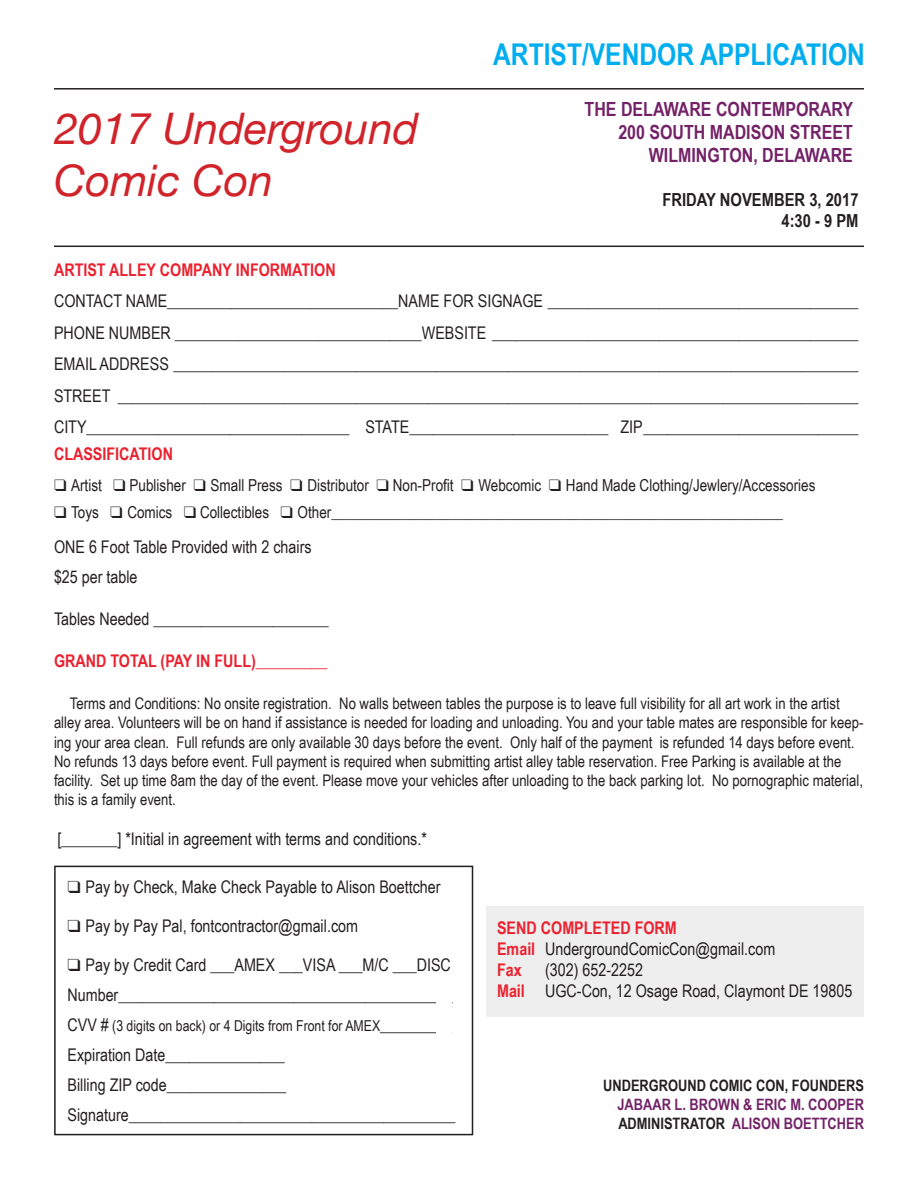
<style>
.page{position:relative;width:918px;height:1188px;background:#fff}
.page>*{position:absolute;margin:0;border:0;box-sizing:border-box;transform-origin:0 0}
.t1{font:italic 43.5px/52.2px "Helvetica Neue";color:#d1232a}
.t2{font:700 30px "Arial Narrow";color:#00aeef}
.t3{font:700 19.5px "Arial Narrow";color:#732268}
.t4{font:700 18px "Arial Narrow";color:#231f20}
.t5{font:17.4px "Arial Narrow";color:#231f20}
.t6{font:700 17.4px "Arial Narrow";color:#eb212f}
.t7{font:16.5px "Arial Narrow";color:#231f20}
.t8{font:16.05px/19.2px "Arial Narrow";color:#231f20}
.t9{font:700 15.75px "Arial Narrow";color:#732268}
.t10{font:700 15.75px "Arial Narrow";color:#231f20}
.t11{font:15px "Arial Narrow";color:#231f20}
.s1{font-size:17.4px}
.s2{font-weight:700;color:#eb212f}
.s3{color:#231f20}
</style>
<div class="page">
<div style="left:486px;top:906px;width:378px;height:111px;background:#eeeeef"></div>
<hr style="left:54px;top:88px;width:810px;height:2px;background:#231f20">
<hr style="left:54px;top:246px;width:810px;height:1px;background:#231f20">
<div style="left:54px;top:866px;width:419px;height:269px;border:2px solid #231f20"></div>
<p class="t1" style="left:54px;top:105px;width:366px">2017 Underground<br>Comic Con</p>
<p class="t2" style="left:493px;top:32px;width:373px">ARTIST/VENDOR APPLICATION</p>
<p class="t3" style="left:585px;top:94px;width:270px">THE DELAWARE CONTEMPORARY</p>
<p class="t3" style="left:618px;top:117px;width:236px">200 SOUTH MADISON STREET</p>
<p class="t3" style="left:649px;top:141px;width:206px">WILMINGTON, DELAWARE</p>
<p class="t4" style="left:663px;top:186px;width:198px">FRIDAY NOVEMBER 3, 2017</p>
<p class="t4" style="left:781px;top:207px;width:79px">4:30 - 9 PM</p>
<p class="t6" style="left:54px;top:257px;width:283px">ARTIST ALLEY COMPANY INFORMATION</p>
<p class="t5" style="left:54px;top:289px;width:806px">CONTACT NAME_____________________________NAME FOR SIGNAGE _______________________________________</p>
<p class="t5" style="left:54px;top:320px;width:806px">PHONE NUMBER _______________________________WEBSITE ______________________________________________</p>
<p class="t5" style="left:54px;top:352px;width:806px">EMAIL ADDRESS ______________________________________________________________________________________</p>
<p class="t5" style="left:54px;top:383px;width:806px">STREET _____________________________________________________________________________________________</p>
<p class="t5" style="left:54px;top:415px;width:806px">CITY_________________________________ STATE_________________________ ZIP___________________________</p>
<p class="t6" style="left:54px;top:441px;width:121px">CLASSIFICATION</p>
<p class="t7" style="left:54px;top:473px;width:763px">❑ Artist ❑ Publisher ❑ Small Press ❑ Distributor ❑ Non-Profit ❑ Webcomic ❑ Hand Made Clothing/Jewlery/Accessories</p>
<p class="t7" style="left:54px;top:500px;width:730px">❑ Toys ❑ Comics ❑ Collectibles ❑ Other____________________________________________________________</p>
<p class="t5" style="left:54px;top:534px;width:259px">ONE 6 Foot Table Provided with 2 chairs</p>
<p class="t5" style="left:54px;top:564px;width:85px">$25 per table</p>
<p class="t5" style="left:54px;top:606px;width:276px">Tables Needed ______________________</p>
<p class="t6" style="left:54px;top:648px;width:275px">GRAND TOTAL (PAY IN FULL)_________</p>
<p class="t8" style="left:54px;top:693px;width:811px;text-indent:16px">Terms and Conditions: No onsite registration. No walls between tables the purpose is to leave full visibility for all art work in the artist alley area. Volunteers will be on hand if assistance is needed for loading and unloading. You and your table mates are responsible for keep&shy;ing your area clean. Full refunds are only available 30 days before the event. Only half of the payment is refunded 14 days before event.<br>No refunds 13 days before event. Full payment is required when submitting artist alley table reservation. Free Parking is available at the facility. Set up time 8am the day of the event. Please move your vehicles after unloading to the back parking lot. No pornographic material, this is a family event.</p>
<p class="t5" style="left:58px;top:826px;width:371px">[_______] *Initial in agreement with terms and conditions.*</p>
<p class="t5" style="left:68px;top:874px;width:375px">❑ Pay by Check, Make Check Payable to Alison Boettcher</p>
<p class="t5" style="left:68px;top:913px;width:292px">❑ Pay by Pay Pal, fontcontractor@gmail.com</p>
<p class="t5" style="left:68px;top:952px;width:385px">❑ Pay by Credit Card ___AMEX ___VISA ___M/C ___DISC</p>
<p class="t5" style="left:68px;top:982px;width:387px">Number__________________________________________</p>
<p class="t11" style="left:68px;top:1015px;width:386px"><span class="s1">CVV #</span> (3 digits on back) or 4 Digits from Front for AMEX<span class="s1">_________</span></p>
<p class="t5" style="left:68px;top:1042px;width:219px">Expiration Date_______________</p>
<p class="t5" style="left:68px;top:1072px;width:220px">Billing ZIP code_______________</p>
<p class="t5" style="left:68px;top:1102px;width:389px">Signature_________________________________________</p>
<p class="t6" style="left:497px;top:915px;width:181px">SEND COMPLETED FORM</p>
<p class="t5" style="left:497px;top:936px;width:280px"><span class="s2">Email</span> UndergroundComicCon@gmail.com</p>
<p class="t6" style="left:497px;top:957px;width:26px">Fax</p>
<p class="t5" style="left:545px;top:957px;width:99px">(302) 652-2252</p>
<p class="t5" style="left:497px;top:978px;width:357px"><span class="s2">Mail</span> UGC-Con, 12 Osage Road, Claymont DE 19805</p>
<p class="t10" style="left:603px;top:1074px;width:262px">UNDERGROUND COMIC CON, FOUNDERS</p>
<p class="t9" style="left:617px;top:1093px;width:248px">JABAAR L. BROWN &amp; ERIC M. COOPER</p>
<p class="t9" style="left:618px;top:1112px;width:247px"><span class="s3">ADMINISTRATOR</span> ALISON BOETTCHER</p>
</div>
